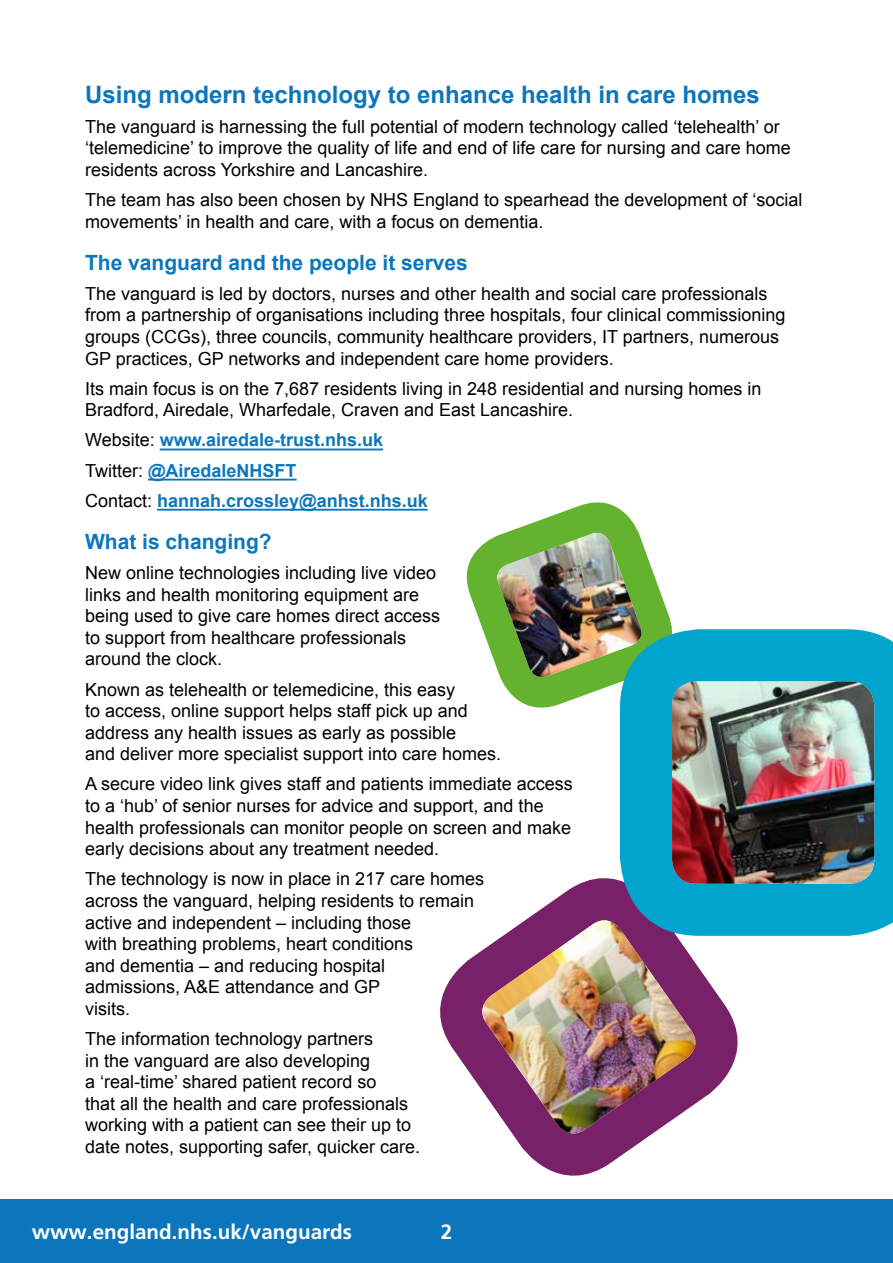
<style>
.page{position:relative;width:893px;height:1263px;background:#fff}
.page>*{position:absolute;margin:0;border:0;box-sizing:border-box;transform-origin:0 0}
.t1{font:700 24px "Arial";color:#0c76bc}
.t2{font:700 21px "Arial";color:#0c76bc}
.t3{font:700 20.7px "Frutiger";color:#fff}
.t4{font:18px/21.6px "Arial";color:#000}
.t5{font:700 18px/30.2px "Arial";color:#0c76bc}
.s1{font-weight:400;color:#000}
</style>
<div class="page">
<div style="left:0;top:1199px;width:893px;height:64px;background:#0c76bc"></div>
<hr style="left:160px;top:448px;width:223px;height:2px;background:#0c76bc">
<hr style="left:148px;top:479px;width:149px;height:1px;background:#0c76bc">
<hr style="left:157px;top:509px;width:271px;height:2px;background:#0c76bc">
<svg style="left:466px;top:502px;width:206px;height:218px"></svg>
<svg style="left:440px;top:854px;width:298px;height:322px"></svg>
<svg style="left:493px;top:529px;width:152px;height:4px"></svg>
<img style="left:493px;top:533px;width:152px;height:148px">
<img style="left:475px;top:920px;width:228px;height:221px">
<svg style="left:620px;top:629px;width:273px;height:307px;background:#0ca1c6"></svg>
<img style="left:672px;top:681px;width:202px;height:203px">
<h1 class="t1" style="left:85px;top:78px;width:676px">Using modern technology to enhance health in care homes</h1>
<p class="t4" style="left:85px;top:116px;width:707px">The vanguard is harnessing the full potential of modern technology called ‘telehealth’ or ‘telemedicine’ to improve the quality of life and end of life care for nursing and care home residents across Yorkshire and Lancashire.</p>
<p class="t4" style="left:85px;top:189px;width:719px">The team has also been chosen by NHS England to spearhead the development of ‘social movements’ in health and care, with a focus on dementia.</p>
<p class="t2" style="left:85px;top:248px;width:384px">The vanguard and the people it serves</p>
<p class="t4" style="left:85px;top:283px;width:702px">The vanguard is led by doctors, nurses and other health and social care professionals from a partnership of organisations including three hospitals, four clinical commissioning groups (CCGs), three councils, community healthcare providers, IT partners, numerous GP practices, GP networks and independent care home providers.</p>
<p class="t4" style="left:85px;top:378px;width:678px">Its main focus is on the 7,687 residents living in 248 residential and nursing homes in<br>Bradford, Airedale, Wharfedale, Craven and East Lancashire.</p>
<p class="t5" style="left:85px;top:426px;width:344px"><span class="s1">Website:</span> www.airedale-trust.nhs.uk<br><span class="s1">Twitter:</span> @AiredaleNHSFT<br><span class="s1">Contact:</span> hannah.crossley@anhst.nhs.uk</p>
<p class="t2" style="left:85px;top:527px;width:188px">What is changing?</p>
<p class="t4" style="left:85px;top:562px;width:357px">New online technologies including live video links and health monitoring equipment are being used to give care homes direct access to support from healthcare professionals around the clock.</p>
<p class="t4" style="left:85px;top:679px;width:418px">Known as telehealth or telemedicine, this easy<br>to access, online support helps staff pick up and address any health issues as early as possible<br>and deliver more specialist support into care homes.</p>
<p class="t4" style="left:85px;top:773px;width:489px">A secure video link gives staff and patients immediate access to a ‘hub’ of senior nurses for advice and support, and the health professionals can monitor people on screen and make early decisions about any treatment needed.</p>
<p class="t4" style="left:85px;top:868px;width:401px">The technology is now in place in 217 care homes across the vanguard, helping residents to remain active and independent – including those<br>with breathing problems, heart conditions<br>and dementia – and reducing hospital admissions, A&amp;E attendance and GP<br>visits.</p>
<p class="t4" style="left:85px;top:1028px;width:337px">The information technology partners<br>in the vanguard are also developing<br>a ‘real-time’ shared patient record so<br>that all the health and care professionals working with a patient can see their up to date notes, supporting safer, quicker care.</p>
<p class="t3" style="left:32px;top:1219px;width:322px">www.england.nhs.uk/vanguards</p>
<p class="t3" style="left:441px;top:1219px;width:13px">2</p>
</div>
